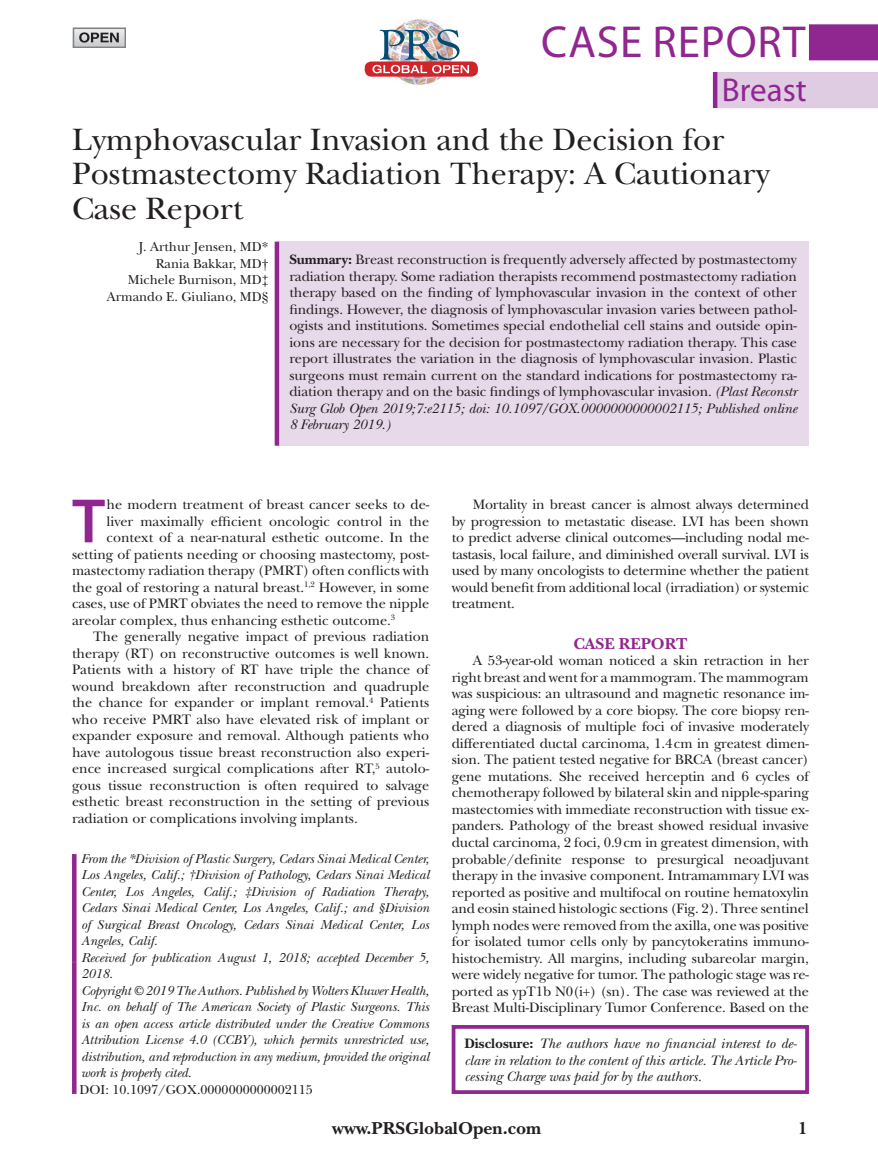
<style>
.page{position:relative;width:878px;height:1175px;background:#fff}
.page>*{position:absolute;margin:0;border:0;box-sizing:border-box;transform-origin:0 0}
.t1{font:600 63.15px "Myriad Pro";color:#90268f}
.t2{font:45px "Myriad Pro";letter-spacing:.02em;color:#90268f}
.t3{font:33px "Myriad Pro";color:#90268f}
.t4{font:32.25px/34.5px "New Baskerville";color:#231f20}
.t5{font:700 18px "New Baskerville";color:#231f20}
.t6{font:700 16.5px "New Baskerville";color:#90268f}
.t7{font:14.25px/16.5px "New Baskerville";color:#231f20;text-align:justify}
.t8{font:italic 14.25px/16.5px "New Baskerville";color:#231f20;text-align:justify}
.t9{font:italic 13.5px/16.5px "New Baskerville";color:#231f20}
.t10{font:13.5px/16.5px "New Baskerville";color:#231f20;text-align:right}
.s1{font-weight:700}
.s2{font-style:italic}
.s3{font-weight:700;font-style:normal}
</style>
<div class="page">
<div style="left:73px;top:28px;width:52px;height:20px;border:2px solid #808285"></div>
<svg style="left:79px;top:32px;width:40px;height:11px"></svg>
<img style="left:395px;top:20px;width:49px;height:64px">
<svg style="left:364px;top:61px;width:114px;height:16px"></svg>
<img style="left:372px;top:29px;width:97px;height:44px">
<div style="left:451px;top:1025px;width:357px;height:69px;border:4px solid #90268f"></div>
<hr style="left:72px;top:854px;width:4px;height:108px;background:#90268f">
<div style="left:277px;top:242px;width:531px;height:204px;background:#e7d8ea"></div>
<div style="left:274px;top:242px;width:5px;height:203px;background:#90268f"></div>
<div style="left:712px;top:72px;width:166px;height:36px;background:#90268f"></div>
<div style="left:717px;top:72px;width:161px;height:36px;background:#dfcce3"></div>
<hr style="left:72px;top:962px;width:4px;height:131px;background:#90268f">
<div style="left:808px;top:24px;width:70px;height:36px;background:#90268f"></div>
<h2 class="t2" style="left:541px;top:14px;width:266px">CASE REPORT</h2>
<h3 class="t3" style="left:722px;top:69px;width:86px">BREAST</h3>
<h3 class="t4" style="left:72px;top:122px;width:699px">Lymphovascular Invasion and the Decision for<br>Postmastectomy Radiation Therapy: A Cautionary<br>Case Report</h3>
<p class="t10" style="left:107px;top:239px;width:163px">J. Arthur Jensen, MD*<br>Rania Bakkar, MD†<br>Michele Burnison, MD‡<br>Armando E. Giuliano, MD§</p>
<p class="t7" style="left:289px;top:251px;width:509px"><span class="s1">Summary:</span> Breast reconstruction is frequently adversely affected by postmastectomy radiation therapy. Some radiation therapists recommend postmastectomy radiation therapy based on the finding of lymphovascular invasion in the context of other findings. However, the diagnosis of lymphovascular invasion varies between pathol&shy;ogists and institutions. Sometimes special endothelial cell stains and outside opin&shy;ions are necessary for the decision for postmastectomy radiation therapy. This case report illustrates the variation in the diagnosis of lymphovascular invasion. Plastic surgeons must remain current on the standard indications for postmastectomy ra&shy;diation therapy and on the basic findings of lymphovascular invasion. <span class="s2">(Plast Reconstr Surg Glob Open 2019;7:e2115; doi: 10.1097/GOX.0000000000002115; Published online 8 February 2019.)</span></p>
<h1 class="t1" style="left:72px;top:481px;width:35px">T</h1>
<p class="t7" style="left:106px;top:496px;width:324px">he modern treatment of breast cancer seeks to de-</p>
<p class="t7" style="left:106px;top:513px;width:324px">liver maximally efficient oncologic control in the</p>
<p class="t7" style="left:106px;top:529px;width:324px">context of a near-natural esthetic outcome. In the</p>
<p class="t7" style="left:72px;top:546px;width:359px">setting of patients needing or choosing mastectomy, post-</p>
<p class="t7" style="left:72px;top:562px;width:358px">mastectomy radiation therapy (PMRT) often conflicts with</p>
<p class="t7" style="left:72px;top:579px;width:359px">the goal of restoring a natural breast.<sup>1,2</sup> However, in some</p>
<p class="t7" style="left:72px;top:595px;width:358px">cases, use of PMRT obviates the need to remove the nipple</p>
<p class="t7" style="left:72px;top:612px;width:324px">areolar complex, thus enhancing esthetic outcome.<sup>3</sup></p>
<p class="t7" style="left:93px;top:628px;width:338px">The generally negative impact of previous radiation</p>
<p class="t7" style="left:72px;top:645px;width:359px">therapy (RT) on reconstructive outcomes is well known.</p>
<p class="t7" style="left:72px;top:661px;width:358px">Patients with a history of RT have triple the chance of</p>
<p class="t7" style="left:72px;top:678px;width:359px">wound breakdown after reconstruction and quadruple</p>
<p class="t7" style="left:72px;top:694px;width:358px">the chance for expander or implant removal.<sup>4</sup> Patients</p>
<p class="t7" style="left:72px;top:711px;width:359px">who receive PMRT also have elevated risk of implant or</p>
<p class="t7" style="left:72px;top:727px;width:358px">expander exposure and removal. Although patients who</p>
<p class="t7" style="left:72px;top:744px;width:359px">have autologous tissue breast reconstruction also experi-</p>
<p class="t7" style="left:72px;top:760px;width:359px">ence increased surgical complications after RT,<sup>5</sup> autolo-</p>
<p class="t7" style="left:72px;top:777px;width:358px">gous tissue reconstruction is often required to salvage</p>
<p class="t7" style="left:72px;top:793px;width:359px">esthetic breast reconstruction in the setting of previous</p>
<p class="t7" style="left:72px;top:810px;width:287px">radiation or complications involving implants.</p>
<p class="t9" style="left:81px;top:850px;width:350px">From the *Division of Plastic Surgery, Cedars Sinai Medical Center, Los Angeles, Calif.; †Division of Pathology, Cedars Sinai Medical Center, Los Angeles, Calif.; ‡Division of Radiation Therapy, Cedars Sinai Medical Center, Los Angeles, Calif.; and §Division of Surgical Breast Oncology, Cedars Sinai Medical Center, Los Angeles, Calif.<br>Received for publication August 1, 2018; accepted December 5, 2018.</p>
<p class="t9" style="left:81px;top:982px;width:350px;text-align:justify">Copyright © 2019 The Authors. Published by Wolters Kluwer Health, Inc. on behalf of The American Society of Plastic Surgeons. This is an open access article distributed under the Creative Commons Attribution License 4.0 (CCBY), which permits unrestricted use, distribution, and reproduction in any medium, provided the original work is properly cited.</p>
<p class="t10" style="left:80px;top:1081px;width:235px">DOI: 10.1097/GOX.0000000000002115</p>
<p class="t7" style="left:451px;top:496px;width:359px;text-indent:21px">Mortality in breast cancer is almost always determined by progression to metastatic disease. LVI has been shown to predict adverse clinical outcomes—including nodal me&shy;tastasis, local failure, and diminished overall survival. LVI is used by many oncologists to determine whether the patient would benefit from additional local (irradiation) or systemic treatment.</p>
<p class="t6" style="left:573px;top:634px;width:115px">CASE REPORT</p>
<p class="t7" style="left:451px;top:652px;width:359px;text-indent:21px">A 53-year-old woman noticed a skin retraction in her right breast and went for a mammogram. The mammogram was suspicious: an ultrasound and magnetic resonance im&shy;aging were followed by a core biopsy. The core biopsy ren&shy;dered a diagnosis of multiple foci of invasive moderately differentiated ductal carcinoma, 1.4cm in greatest dimen&shy;sion. The patient tested negative for BRCA (breast cancer) gene mutations. She received herceptin and 6 cycles of chemotherapy followed by bilateral skin and nipple-sparing mastectomies with immediate reconstruction with tissue ex&shy;panders. Pathology of the breast showed residual invasive ductal carcinoma, 2 foci, 0.9cm in greatest dimension, with probable/definite response to presurgical neoadjuvant therapy in the invasive component. Intramammary LVI was reported as positive and multifocal on routine hematoxylin and eosin stained histologic sections (Fig. 2). Three sentinel lymph nodes were removed from the axilla, one was positive for isolated tumor cells only by pancytokeratins immuno&shy;histochemistry. All margins, including subareolar margin, were widely negative for tumor. The pathologic stage was re&shy;ported as ypT1b N0(i+) (sn). The case was reviewed at the Breast Multi-Disciplinary Tumor Conference. Based on the</p>
<p class="t8" style="left:464px;top:1035px;width:333px"><span class="s3">Disclosure:</span> The authors have no financial interest to de&shy;clare in relation to the content of this article. The Article Pro&shy;cessing Charge was paid for by the authors.</p>
<p class="t5" style="left:332px;top:1118px;width:210px">www.PRSGlobalOpen.com</p>
<p class="t5" style="left:798px;top:1118px;width:11px">1</p>
</div>
